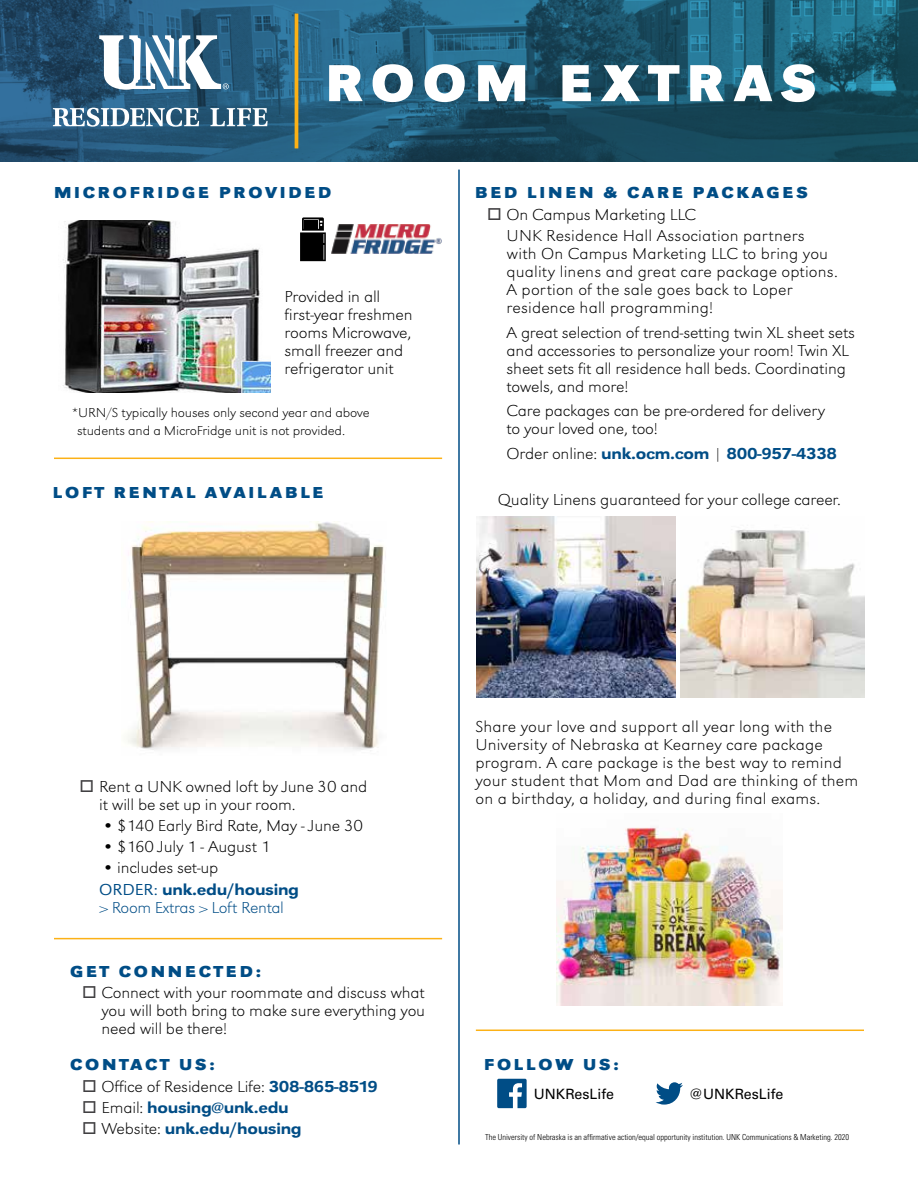
<style>
.page{position:relative;width:918px;height:1188px;background:#fff}
.page>*{position:absolute;margin:0;border:0;box-sizing:border-box;transform-origin:0 0}
.t1{font:54px "URW Grotesk TOT Bol Wid";letter-spacing:.155em;color:#fff}
.t2{font:16.5px/18px "URW Grotesk TOT Ext Lig Ext Wid";letter-spacing:-.01em;color:#000}
.t3{font:16.5px/18px "URW Grotesk TOT Ext Lig Ext Wid";letter-spacing:.01em;color:#000}
.t4{font:16.5px "URW Grotesk TOT Med Ext Wid";letter-spacing:-.02em;color:#004d86}
.t5{font:16.5px "URW Grotesk TOT Bol Ext Wid";letter-spacing:.17em;color:#004d86}
.t6{font:16.5px "URW Grotesk TOT Ext Lig Ext Wid";letter-spacing:-.02em;color:#004d86}
.t7{font:14.25px "Univers LT Std";color:#000}
.t8{font:13.5px/18px "URW Grotesk TOT Ext Lig Ext Wid";letter-spacing:-.01em;color:#000}
.t9{font:300 condensed 8.25px "Univers LT Std";color:#000}
.s1{color:#414042}
.s2{font-family:"URW Grotesk TOT Ext Lig Ext Wid";color:#000}
.s3{font-family:"URW Grotesk TOT Lig Ext Wid"}
.s4{font-family:"URW Grotesk TOT Med Ext Wid";color:#004d86}
</style>
<div class="page">
<svg style="left:656px;top:1082px;width:27px;height:23px"></svg>
<svg style="left:497px;top:1079px;width:30px;height:29px"></svg>
<hr style="left:54px;top:938px;width:388px;height:1px;background:#fcb116">
<img style="left:681px;top:529px;width:183px;height:168px">
<img style="left:476px;top:516px;width:200px;height:181px">
<svg style="left:300px;top:217px;width:26px;height:44px"></svg>
<div style="left:305px;top:220px;width:13px;height:8px;background:#000"></div>
<img style="left:331px;top:225px;width:111px;height:29px">
<img style="left:63px;top:220px;width:208px;height:173px">
<img style="left:557px;top:827px;width:225px;height:178px">
<hr style="left:476px;top:1030px;width:388px;height:1px;background:#fcb116">
<hr style="left:54px;top:458px;width:388px;height:1px;background:#fcb116">
<hr style="left:458px;top:170px;width:2px;height:974px;background:#004d86">
<svg style="left:0;top:0;width:918px;height:162px;background:#1f5772"></svg>
<hr style="left:295px;top:14px;width:3px;height:134px;background:#fcb116">
<svg style="left:99px;top:35px;width:130px;height:55px"></svg>
<svg style="left:53px;top:108px;width:146px;height:19px"></svg>
<svg style="left:210px;top:108px;width:58px;height:18px"></svg>
<div style="left:121px;top:517px;width:265px;height:239px;background:#000;opacity:.1"></div>
<h1 class="t1" style="left:325px;top:51px;width:493px">ROOM EXTRAS</h1>
<p class="t5" style="left:54px;top:183px;width:279px">MICROFRIDGE PROVIDED</p>
<p class="t2" style="left:285px;top:287px;width:130px">Provided in all first-year freshmen rooms Microwave, small freezer and refrigerator unit</p>
<p class="t8" style="left:77px;top:403px;width:294px;text-indent:-5px">*URN/S typically houses only second year and above students and a MicroFridge unit is not provided.</p>
<p class="t5" style="left:53px;top:483px;width:272px">LOFT RENTAL AVAILABLE</p>
<p class="t5" style="left:475px;top:183px;width:334px">BED LINEN &amp; CARE PACKAGES</p>
<p class="t3" style="left:507px;top:203px;width:300px;line-height:21.3px;text-indent:-20px"><span class="s1">□</span> On Campus Marketing LLC<br>UNK Residence Hall Association partners</p>
<p class="t3" style="left:507px;top:244px;width:333px">with On Campus Marketing LLC to bring you quality linens and great care package options.<br>A portion of the sale goes back to Loper residence hall programming!</p>
<p class="t2" style="left:507px;top:323px;width:350px">A great selection of trend-setting twin XL sheet sets and accessories to personalize your room! Twin XL sheet sets fit all residence hall beds. Coordinating towels, and more!</p>
<p class="t2" style="left:507px;top:402px;width:320px">Care packages can be pre-ordered for delivery to your loved one, too!</p>
<p class="t4" style="left:507px;top:444px;width:332px"><span class="s2">Order online:</span> unk.ocm.com <span class="s2">|</span> 800-957-4338</p>
<p class="t2" style="left:498px;top:490px;width:345px">Quality Linens guaranteed for your college career.</p>
<p class="t2" style="left:99px;top:777px;width:270px;text-indent:-19px"><span class="s1">□</span> Rent a UNK owned loft by June 30 and it will be set up in your room.</p>
<p class="t2" style="left:102px;top:816px;width:262px">• $140 Early Bird Rate, May - June 30</p>
<p class="t2" style="left:102px;top:837px;width:170px">• $160 July 1 - August 1</p>
<p class="t2" style="left:102px;top:859px;width:118px">• includes set-up</p>
<p class="t4" style="left:99px;top:879px;width:201px"><span class="s3">ORDER:</span> unk.edu/housing</p>
<p class="t6" style="left:99px;top:897px;width:186px">&gt; Room Extras &gt; Loft Rental</p>
<p class="t5" style="left:70px;top:961px;width:193px">GET CONNECTED:</p>
<p class="t2" style="left:102px;top:984px;width:325px;text-align:justify;text-indent:-19px"><span class="s1">□</span> Connect with your roommate and discuss what you will both bring to make sure everything you need will be there!</p>
<p class="t5" style="left:70px;top:1055px;width:146px">CONTACT US:</p>
<p class="t2" style="left:82px;top:1077px;width:298px"><span class="s1">□</span> Office of Residence Life: <span class="s4">308-865-8519</span></p>
<p class="t4" style="left:82px;top:1097px;width:208px"><span class="s1">□</span> <span class="s2">Email:</span> housing@unk.edu</p>
<p class="t4" style="left:82px;top:1119px;width:221px"><span class="s1">□</span> <span class="s2">Website:</span> unk.edu/housing</p>
<p class="t3" style="left:475px;top:718px;width:384px">Share your love and support all year long with the University of Nebraska at Kearney care package program. A care package is the best way to remind your student that Mom and Dad are thinking of them on a birthday, a holiday, and during final exams.</p>
<p class="t5" style="left:484px;top:1055px;width:136px">FOLLOW US:</p>
<p class="t7" style="left:534px;top:1086px;width:82px">UNKResLife</p>
<p class="t7" style="left:689px;top:1085px;width:96px">@UNKResLife</p>
<p class="t9" style="left:485px;top:1132px;width:366px">The University of Nebraska is an affirmative action/equal opportunity institution. UNK Communications &amp; Marketing. 2020</p>
</div>
